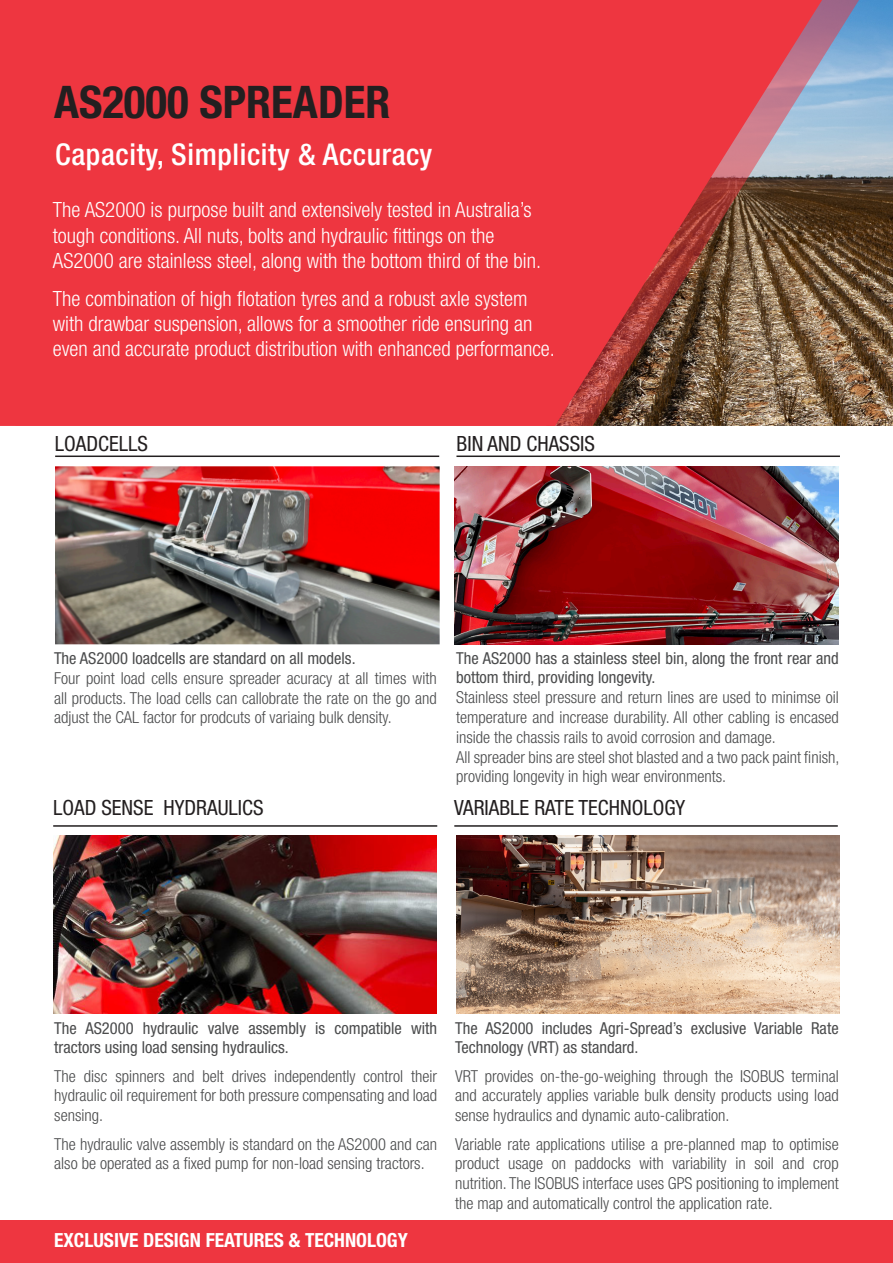
<style>
.page{position:relative;width:893px;height:1263px;background:#fff}
.page>*{position:absolute;margin:0;border:0;box-sizing:border-box;transform-origin:0 0}
.Page_Heading_Main{font:700 condensed 45px "Helvetica Neue LT Std";color:#231f20}
.White_Sub-Heading{font:500 condensed 30px "Helvetica Neue LT Std";letter-spacing:.02em;color:#fff}
.Header_Text{font:300 condensed 21px/25.2px "Helvetica Neue LT Std";color:#fff}
.Equalizer_Heading_1{font:condensed 21px "Helvetica Neue LT Std";color:#231f20}
.t1{font:700 condensed 19.5px "Helvetica Neue LT Std";color:#fff}
.Brochure_Body_Text{font:300 condensed 16.5px/19.8px "Helvetica Neue LT Std";color:#4b4c4d;text-align:justify}
.Brochure_Body_Text-2{font:condensed 16.5px/19.8px "Helvetica Neue LT Std";color:#4b4c4d}
</style>
<div class="page">
<img style="left:871px;top:0;width:22px;height:426px">
<img style="left:822px;top:0;width:49px;height:426px">
<svg style="left:0;top:0;width:822px;height:426px;background:#dd3d43"></svg>
<div style="left:0;top:1220px;width:893px;height:43px;background:#ee3640"></div>
<hr style="left:454px;top:825px;width:384px;height:2px;background:#231f20">
<hr style="left:53px;top:825px;width:384px;height:2px;background:#231f20">
<img style="left:54px;top:835px;width:383px;height:178px">
<img style="left:456px;top:835px;width:383px;height:178px">
<img style="left:455px;top:466px;width:384px;height:178px">
<img style="left:55px;top:466px;width:385px;height:178px">
<hr style="left:55px;top:455px;width:384px;height:2px;background:#231f20">
<hr style="left:456px;top:455px;width:384px;height:2px;background:#231f20">
<p class="Page_Heading_Main" style="left:54px;top:75px;width:338px">AS2000 SPREADER</p>
<p class="White_Sub-Heading" style="left:55px;top:136px;width:379px">Capacity, Simplicity &amp; Accuracy</p>
<p class="Header_Text" style="left:53px;top:197px;width:490px">The AS2000 is purpose built and extensively tested in Australia’s tough conditions. All nuts, bolts and hydraulic fittings on the<br>AS2000 are stainless steel, along with the bottom third of the bin.</p>
<p class="Header_Text" style="left:53px;top:285px;width:503px">The combination of high flotation tyres and a robust axle system with drawbar suspension, allows for a smoother ride ensuring an even and accurate product distribution with enhanced performance.</p>
<p class="Equalizer_Heading_1" style="left:55px;top:432px;width:94px">LOADCELLS</p>
<p class="Equalizer_Heading_1" style="left:456px;top:431px;width:140px">BIN AND CHASSIS</p>
<p class="Brochure_Body_Text-2" style="left:54px;top:648px;width:303px">The AS2000 loadcells are standard on all models.</p>
<p class="Brochure_Body_Text" style="left:54px;top:668px;width:384px">Four point load cells ensure spreader acuracy at all times with all products. The load cells can callobrate the rate on the go and adjust the CAL factor for prodcuts of variaing bulk density.</p>
<p class="Brochure_Body_Text-2" style="left:456px;top:648px;width:384px">The AS2000 has a stainless steel bin, along the front rear and bottom third, providing longevity.</p>
<p class="Brochure_Body_Text" style="left:456px;top:687px;width:384px">Stainless steel pressure and return lines are used to minimse oil temperature and increase durability. All other cabling is encased inside the chassis rails to avoid corrosion and damage.</p>
<p class="Brochure_Body_Text" style="left:456px;top:747px;width:385px">All spreader bins are steel shot blasted and a two pack paint finish, providing longevity in high wear environments.</p>
<p class="Equalizer_Heading_1" style="left:53px;top:796px;width:212px">LOAD SENSE HYDRAULICS</p>
<p class="Equalizer_Heading_1" style="left:454px;top:796px;width:232px">VARIABLE RATE TECHNOLOGY</p>
<p class="Brochure_Body_Text-2" style="left:54px;top:1018px;width:384px">The AS2000 hydraulic valve assembly is compatible with tractors using load sensing hydraulics.</p>
<p class="Brochure_Body_Text" style="left:54px;top:1066px;width:384px">The disc spinners and belt drives independently control their hydraulic oil requirement for both pressure compensating and load sensing.</p>
<p class="Brochure_Body_Text" style="left:54px;top:1134px;width:384px">The hydraulic valve assembly is standard on the AS2000 and can also be operated as a fixed pump for non-load sensing tractors.</p>
<p class="t1" style="left:54px;top:1228px;width:355px">EXCLUSIVE DESIGN FEATURES &amp; TECHNOLOGY</p>
<p class="Brochure_Body_Text-2" style="left:455px;top:1018px;width:385px">The AS2000 includes Agri-Spread’s exclusive Variable Rate<br>Technology (VRT) as standard.</p>
<p class="Brochure_Body_Text" style="left:455px;top:1066px;width:385px">VRT provides on-the-go-weighing through the ISOBUS terminal and accurately applies variable bulk density products using load sense hydraulics and dynamic auto-calibration.</p>
<p class="Brochure_Body_Text" style="left:455px;top:1134px;width:385px">Variable rate applications utilise a pre-planned map to optimise product usage on paddocks with variability in soil and crop nutrition. The ISOBUS interface uses GPS positioning to implement the map and automatically control the application rate.</p>
</div>
